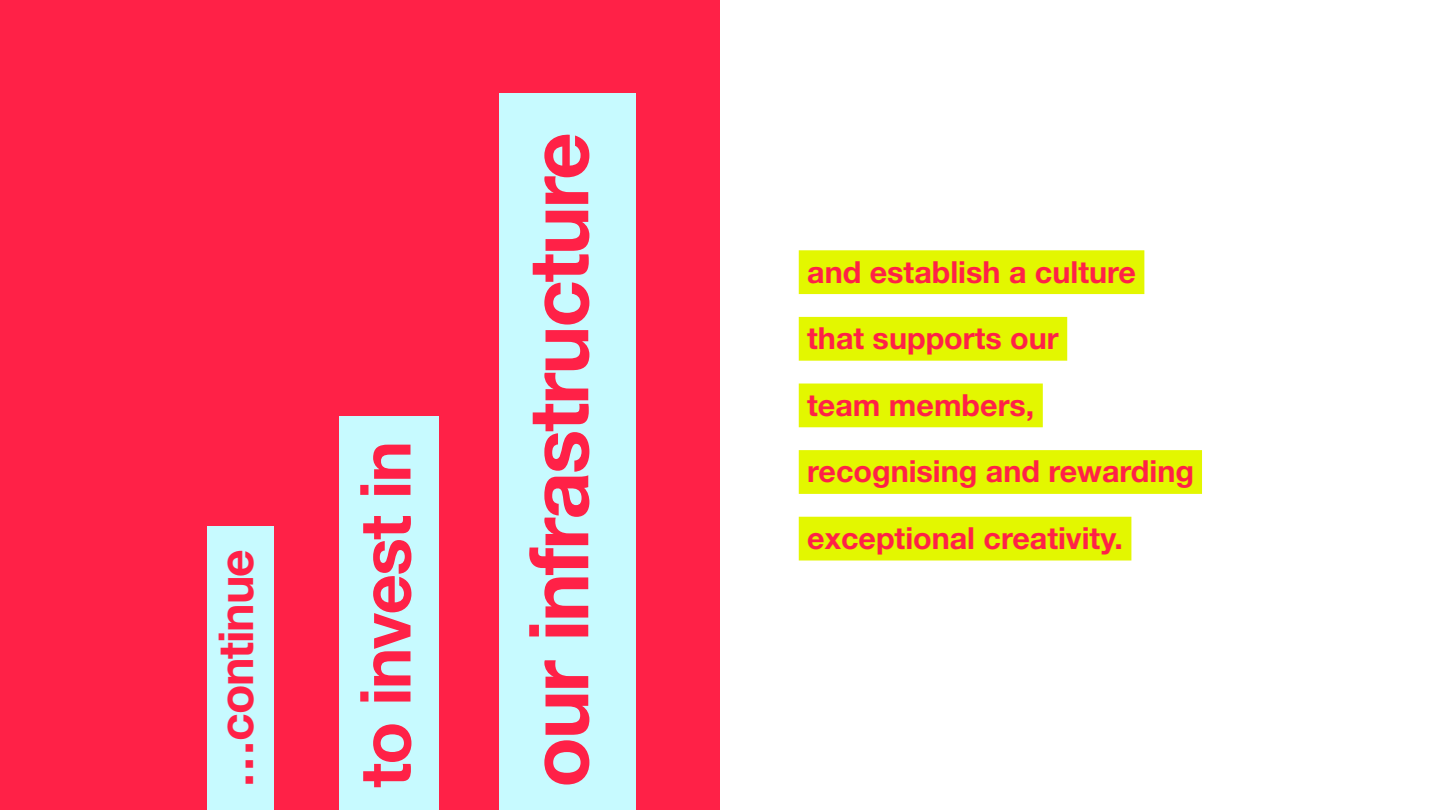
<style>
.page{position:relative;width:1440px;height:810px;background:#fff}
.page>*{position:absolute;margin:0;border:0;box-sizing:border-box;transform-origin:0 0}
.t1{font:700 82.65px "Helvetica Neue LT Std";letter-spacing:-.025em;color:#ff2147}
.t2{font:700 70.35px "Helvetica Neue LT Std";letter-spacing:-.025em;color:#ff2147}
.t3{font:700 48.15px "Helvetica Neue LT Std";letter-spacing:-.025em;color:#ff2147}
.t4{font:700 30.45px/66.6px "Helvetica Neue LT Std";color:#ff2147}
</style>
<div class="page">
<div style="left:0;top:0;width:720px;height:810px;background:#ff2147"></div>
<div style="left:207px;top:527px;width:67px;height:283px;background:#c7faff"></div>
<div style="left:339px;top:416px;width:99px;height:394px;background:#c7faff"></div>
<div style="left:500px;top:94px;width:136px;height:716px;background:#c7faff"></div>
<div style="left:799px;top:250px;width:345px;height:44px;background:#e3f700"></div>
<div style="left:799px;top:317px;width:268px;height:44px;background:#e3f700"></div>
<div style="left:799px;top:384px;width:244px;height:43px;background:#e3f700"></div>
<div style="left:799px;top:450px;width:403px;height:44px;background:#e3f700"></div>
<div style="left:799px;top:517px;width:332px;height:44px;background:#e3f700"></div>
<p class="t3" style="left:206px;top:788px;width:240px;rotate:-90deg">…continue</p>
<p class="t2" style="left:342px;top:788px;width:348px;rotate:-90deg">to invest in</p>
<p class="t1" style="left:508px;top:788px;width:657px;rotate:-90deg">our infrastructure</p>
<p class="t4" style="left:807px;top:238px;width:388px">and establish a culture that supports our<br>team members, recognising and rewarding exceptional creativity.</p>
</div>
